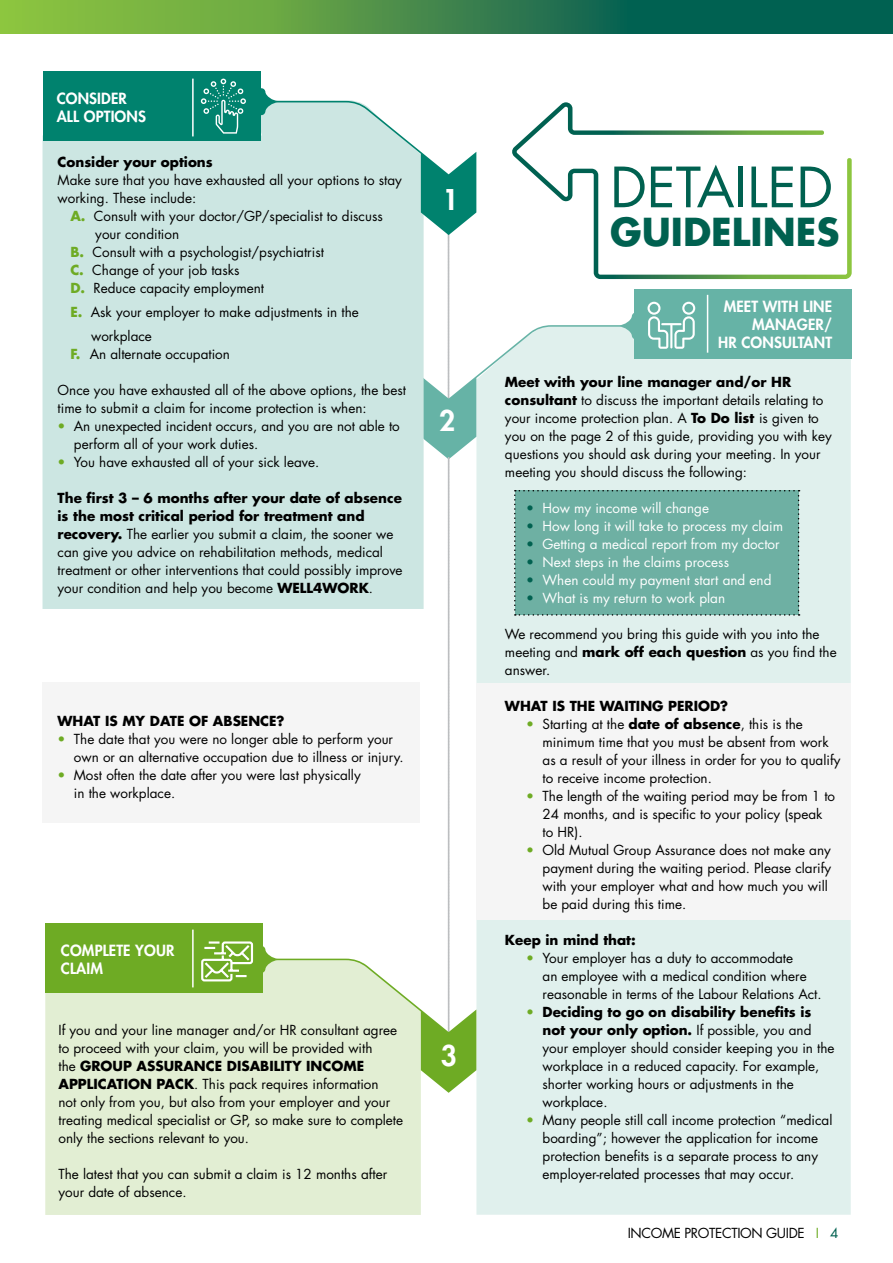
<style>
.page{position:relative;width:893px;height:1263px;background:#fff}
.page>*{position:absolute;margin:0;border:0;box-sizing:border-box;transform-origin:0 0}
.t1{font:54px "Futura Std";color:#006150}
.t2{font:700 37.5px "Futura Std";color:#006150}
.t3{font:800 27.9px "Futura Std";color:#fff}
.t4{font:800 15px/18px "Futura Std";letter-spacing:.01em;color:#fff}
.t5{font:13.5px/18px "Futura Std";color:#000}
.t6{font:13.5px "Futura Std";color:#fff}
.t7{font:700 13.5px "Futura Std";color:#000}
.t8{font:13.5px "Futura Std";letter-spacing:-.025em;color:#000}
.s1{font-weight:700;color:#6eab24}
.s2{color:#6eab24}
.s3{font-weight:700}
.s4{color:#006150}
</style>
<div class="page">
<svg style="left:447px;top:235px;width:3px;height:77px"></svg>
<div style="left:476px;top:359px;width:375px;height:856px;background:#e0f0ed"></div>
<svg style="left:424px;top:312px;width:426px;height:147px;fill:#e0f0ed"></svg>
<svg style="left:448px;top:457px;width:2px;height:489px"></svg>
<div style="left:43px;top:141px;width:381px;height:468px;background:#cce6e2"></div>
<div style="left:45px;top:993px;width:376px;height:222px;background:#e2eed3"></div>
<div style="left:43px;top:683px;width:377px;height:140px;background:#f5f5f5"></div>
<svg style="left:0;top:0;width:893px;height:34px"></svg>
<svg style="left:47px;top:88px;width:429px;height:147px;fill:#cce6e2"></svg>
<div style="left:43px;top:71px;width:218px;height:70px;background:#00826e"></div>
<hr style="left:192px;top:79px;width:2px;height:57px;background:#fff">
<svg style="left:201px;top:79px;width:45px;height:55px"></svg>
<div style="left:634px;top:289px;width:218px;height:70px;background:#66b3a6"></div>
<svg style="left:647px;top:302px;width:48px;height:47px"></svg>
<hr style="left:707px;top:295px;width:1px;height:58px;background:#fff">
<svg style="left:47px;top:946px;width:429px;height:147px;fill:#e2eed3"></svg>
<div style="left:45px;top:924px;width:218px;height:69px;background:#6eab24"></div>
<hr style="left:192px;top:929px;width:2px;height:58px;background:#fff">
<svg style="left:201px;top:941px;width:53px;height:41px"></svg>
<div style="left:476px;top:683px;width:374px;height:236px;background:#f5f5f5"></div>
<div style="left:514px;top:490px;width:286px;height:126px;background:#6eb0a3"></div>
<svg style="left:512px;top:102px;width:340px;height:177px"></svg>
<p class="t4" style="left:57px;top:89px;width:91px">CONSIDER<br>ALL OPTIONS</p>
<p class="t7" style="left:58px;top:153px;width:157px">Consider your options</p>
<p class="t5" style="left:58px;top:172px;width:346px">Make sure that you have exhausted all your options to stay working. These include:</p>
<p class="t5" style="left:70px;top:208px;width:314px"><span class="s1">A.</span> Consult with your doctor/GP/specialist to discuss</p>
<p class="t5" style="left:95px;top:226px;width:85px">your condition</p>
<p class="t5" style="left:70px;top:244px;width:255px"><span class="s1">B.</span> Consult with a psychologist/psychiatrist</p>
<p class="t5" style="left:70px;top:262px;width:171px"><span class="s1">C.</span> Change of your job tasks</p>
<p class="t5" style="left:70px;top:280px;width:195px"><span class="s1">D.</span> Reduce capacity employment</p>
<p class="t5" style="left:91px;top:301px;width:269px;line-height:24px;text-indent:-21px"><span class="s1">E.</span> Ask your employer to make adjustments in the workplace</p>
<p class="t5" style="left:70px;top:346px;width:161px"><span class="s1">F.</span> An alternate occupation</p>
<p class="t5" style="left:58px;top:382px;width:350px">Once you have exhausted all of the above options, the best time to submit a claim for income protection is when:</p>
<p class="t5" style="left:74px;top:418px;width:327px;text-indent:-16px"><span class="s2">•</span> An unexpected incident occurs, and you are not able to perform all of your work duties.</p>
<p class="t5" style="left:58px;top:454px;width:263px"><span class="s2">•</span> You have exhausted all of your sick leave.</p>
<p class="t5" style="left:58px;top:490px;width:346px"><span class="s3">The first 3 – 6 months after your date of absence is the most critical period for treatment and recovery.</span> The earlier you submit a claim, the sooner we can give you advice on rehabilitation methods, medical treatment or other interventions that could possibly improve your condition and help you become <span class="s3">WELL4WORK</span>.</p>
<h3 class="t3" style="left:442px;top:182px;width:18px">1</h3>
<h3 class="t3" style="left:439px;top:403px;width:18px">2</h3>
<p class="t7" style="left:58px;top:712px;width:229px">WHAT IS MY DATE OF ABSENCE?</p>
<p class="t5" style="left:74px;top:730px;width:331px;text-indent:-16px"><span class="s2">•</span> The date that you were no longer able to perform your own or an alternative occupation due to illness or injury.</p>
<p class="t5" style="left:74px;top:766px;width:288px;text-indent:-16px"><span class="s2">•</span> Most often the date after you were last physically in the workplace.</p>
<p class="t4" style="left:61px;top:941px;width:115px">COMPLETE YOUR<br>CLAIM</p>
<p class="t5" style="left:58px;top:1021px;width:346px">If you and your line manager and/or HR consultant agree to proceed with your claim, you will be provided with<br>the <span class="s3">GROUP ASSURANCE DISABILITY INCOME APPLICATION PACK</span>. This pack requires information<br>not only from you, but also from your employer and your treating medical specialist or GP, so make sure to complete only the sections relevant to you.</p>
<p class="t5" style="left:58px;top:1165px;width:330px">The latest that you can submit a claim is 12 months after your date of absence.</p>
<h3 class="t3" style="left:441px;top:1038px;width:18px">3</h3>
<h1 class="t1" style="left:610px;top:153px;width:224px">DETAILED</h1>
<h2 class="t2" style="left:610px;top:207px;width:231px">GUIDELINES</h2>
<p class="t4" style="left:718px;top:298px;width:115px;text-align:right">MEET WITH LINE<br>MANAGER/<br>HR CONSULTANT</p>
<p class="t5" style="left:505px;top:373px;width:329px"><span class="s3">Meet with your line manager and/or HR consultant</span> to discuss the important details relating to your income protection plan. A <span class="s3">To Do list</span> is given to you on the page 2 of this guide, providing you with key questions you should ask during your meeting. In your meeting you should discuss the following:</p>
<p class="t6" style="left:526px;top:499px;width:184px"><span class="s4">•</span> How my income will change</p>
<p class="t6" style="left:526px;top:517px;width:258px"><span class="s4">•</span> How long it will take to process my claim</p>
<p class="t6" style="left:526px;top:535px;width:255px"><span class="s4">•</span> Getting a medical report from my doctor</p>
<p class="t6" style="left:526px;top:553px;width:204px"><span class="s4">•</span> Next steps in the claims process</p>
<p class="t6" style="left:526px;top:571px;width:247px"><span class="s4">•</span> When could my payment start and end</p>
<p class="t6" style="left:526px;top:589px;width:200px"><span class="s4">•</span> What is my return to work plan</p>
<p class="t5" style="left:505px;top:625px;width:333px">We recommend you bring this guide with you into the meeting and <span class="s3">mark off each question</span> as you find the answer.</p>
<p class="t7" style="left:505px;top:697px;width:225px">WHAT IS THE WAITING PERIOD?</p>
<p class="t5" style="left:542px;top:715px;width:299px;text-indent:-16px"><span class="s2">•</span> Starting at the <span class="s3">date of absence</span>, this is the minimum time that you must be absent from work as a result of your illness in order for you to qualify to receive income protection.</p>
<p class="t5" style="left:542px;top:787px;width:294px;text-indent:-16px"><span class="s2">•</span> The length of the waiting period may be from 1 to<br>24 months, and is specific to your policy (speak to HR).</p>
<p class="t5" style="left:542px;top:841px;width:290px;text-indent:-16px"><span class="s2">•</span> Old Mutual Group Assurance does not make any payment during the waiting period. Please clarify with your employer what and how much you will be paid during this time.</p>
<p class="t7" style="left:505px;top:931px;width:132px">Keep in mind that:</p>
<p class="t5" style="left:542px;top:949px;width:281px;text-indent:-16px"><span class="s2">•</span> Your employer has a duty to accommodate<br>an employee with a medical condition where reasonable in terms of the Labour Relations Act.</p>
<p class="t5" style="left:542px;top:1003px;width:294px;text-indent:-16px"><span class="s2">•</span> <span class="s3">Deciding to go on disability benefits is not your only option.</span> If possible, you and your employer should consider keeping you in the workplace in a reduced capacity. For example, shorter working hours or adjustments in the workplace.</p>
<p class="t5" style="left:542px;top:1111px;width:291px;text-indent:-16px"><span class="s2">•</span> Many people still call income protection “medical boarding”; however the application for income protection benefits is a separate process to any employer-related processes that may occur.</p>
<p class="t8" style="left:628px;top:1224px;width:212px">INCOME PROTECTION GUIDE <span class="s2">I</span> <span class="s4">4</span></p>
</div>
